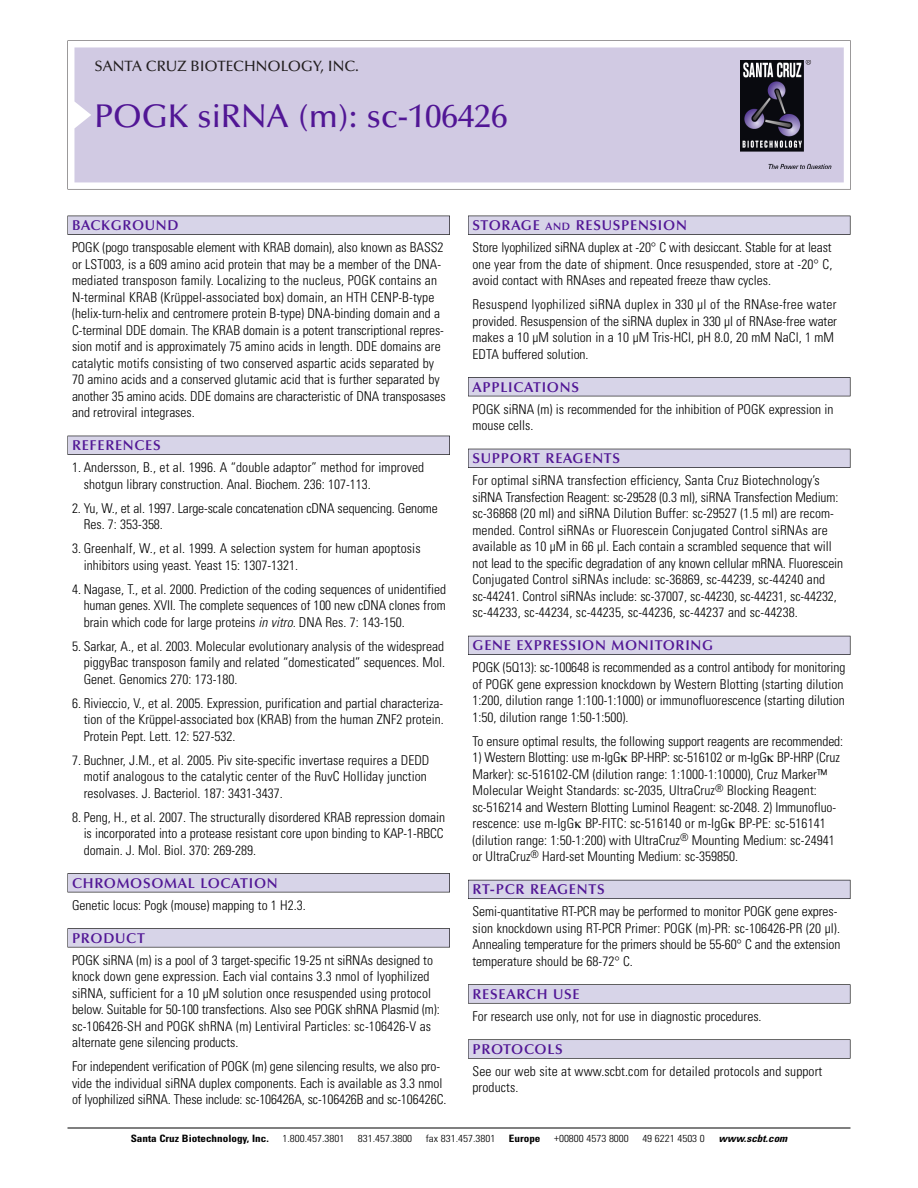
<style>
.page{position:relative;width:918px;height:1188px;background:#fff}
.page>*{position:absolute;margin:0;border:0;box-sizing:border-box;transform-origin:0 0}
.t1{font:500 33px "Optima";color:#511695}
.t2{font:500 15px "Optima";color:#231f20}
.t3{font:600 14.25px "Optima";letter-spacing:.05em;color:#511695}
.t4{font:300 condensed 13.5px/16.5px "Univers";color:#000}
.t5{font:300 condensed 10.2px "Univers";color:#000;scale:1.1 1}
.t6{font:700 condensed 10.2px "Univers";color:#000;scale:1.1 1}
.t7{font:italic 700 condensed 10.2px "Univers";color:#000;scale:1.1 1}
.s1{font-style:italic}
.s2{font-size:10.65px}
</style>
<div class="page">
<svg style="left:74px;top:41px;width:777px;height:148px"></svg>
<div style="left:74px;top:47px;width:770px;height:135px;background:#d1cae3"></div>
<img style="left:741px;top:60px;width:90px;height:108px">
<div style="left:68px;top:216px;width:382px;height:19px;background:#535256"></div>
<div style="left:68px;top:216px;width:381px;height:18px;background:#d7d4e8"></div>
<div style="left:68px;top:436px;width:382px;height:19px;background:#525156"></div>
<div style="left:68px;top:436px;width:381px;height:18px;background:#d7d4e8"></div>
<div style="left:68px;top:873px;width:382px;height:19px;background:#545357"></div>
<div style="left:68px;top:874px;width:381px;height:18px;background:#d7d4e8"></div>
<div style="left:68px;top:928px;width:382px;height:19px;background:#575659"></div>
<div style="left:68px;top:929px;width:381px;height:18px;background:#d7d4e8"></div>
<div style="left:468px;top:216px;width:382px;height:19px;background:#535256"></div>
<div style="left:468px;top:216px;width:382px;height:18px;background:#d7d4e8"></div>
<div style="left:468px;top:377px;width:382px;height:19px;background:#515155"></div>
<div style="left:468px;top:378px;width:382px;height:18px;background:#d7d4e8"></div>
<div style="left:468px;top:449px;width:382px;height:19px;background:#515057"></div>
<div style="left:468px;top:449px;width:382px;height:18px;background:#d7d4e8"></div>
<div style="left:468px;top:636px;width:382px;height:19px;background:#535259"></div>
<div style="left:468px;top:636px;width:382px;height:18px;background:#d7d4e8"></div>
<div style="left:468px;top:880px;width:382px;height:19px;background:#595860"></div>
<div style="left:468px;top:880px;width:382px;height:18px;background:#d7d4e8"></div>
<div style="left:468px;top:984px;width:382px;height:20px;background:#676767"></div>
<div style="left:468px;top:985px;width:382px;height:18px;background:#d7d4e8"></div>
<div style="left:468px;top:1039px;width:382px;height:20px;background:#666"></div>
<div style="left:468px;top:1040px;width:382px;height:18px;background:#d7d4e8"></div>
<hr style="left:68px;top:1128px;width:782px;height:1px;background:#000">
<p class="t2" style="left:94px;top:60px;width:266px">SANTA CRUZ BIOTECHNOLOGY, INC.</p>
<p class="t1" style="left:94px;top:102px;width:415px">POGK siRNA (m): sc-106426</p>
<p class="t3" style="left:72px;top:219px;width:108px">BACKGROUND</p>
<p class="t4" style="left:72px;top:240px;width:375px">POGK (pogo transposable element with KRAB domain), also known as BASS2 or LST003, is a 609 amino acid protein that may be a member of the DNA&shy;mediated transposon family. Localizing to the nucleus, POGK contains an N-terminal KRAB (Krüppel-associated box) domain, an HTH CENP-B-type (helix-turn-helix and centromere protein B-type) DNA-binding domain and a C-terminal DDE domain. The KRAB domain is a potent transcriptional repres&shy;sion motif and is approximately 75 amino acids in length. DDE domains are catalytic motifs consisting of two conserved aspartic acids separated by 70 amino acids and a conserved glutamic acid that is further separated by another 35 amino acids. DDE domains are characteristic of DNA transposases and retroviral integrases.</p>
<p class="t3" style="left:72px;top:439px;width:90px">REFERENCES</p>
<p class="t4" style="left:84px;top:460px;width:342px;text-indent:-12px">1. Andersson, B., et al. 1996. A “double adaptor” method for improved shotgun library construction. Anal. Biochem. 236: 107-113.</p>
<p class="t4" style="left:84px;top:501px;width:356px;text-indent:-12px">2. Yu, W., et al. 1997. Large-scale concatenation cDNA sequencing. Genome<br>Res. 7: 353-358.</p>
<p class="t4" style="left:84px;top:541px;width:338px;text-indent:-12px">3. Greenhalf, W., et al. 1999. A selection system for human apoptosis inhibitors using yeast. Yeast 15: 1307-1321.</p>
<p class="t4" style="left:84px;top:582px;width:364px;text-align:justify;text-indent:-12px">4. Nagase, T., et al. 2000. Prediction of the coding sequences of unidentified human genes. XVII. The complete sequences of 100 new cDNA clones from brain which code for large proteins <span class="s1">in vitro.</span>DNA Res. 7: 143-150.</p>
<p class="t4" style="left:84px;top:639px;width:363px;text-align:justify;text-indent:-12px">5. Sarkar, A., et al. 2003. Molecular evolutionary analysis of the widespread piggyBac transposon family and related “domesticated” sequences. Mol.<br>Genet. Genomics 270: 173-180.</p>
<p class="t4" style="left:84px;top:696px;width:362px;text-align:justify;text-indent:-12px">6. Rivieccio, V., et al. 2005. Expression, purification and partial characteriza&shy;tion of the Krüppel-associated box (KRAB) from the human ZNF2 protein.<br>Protein Pept. Lett. 12: 527-532.</p>
<p class="t4" style="left:84px;top:753px;width:347px;text-indent:-12px">7. Buchner, J.M., et al. 2005. Piv site-specific invertase requires a DEDD motif analogous to the catalytic center of the RuvC Holliday junction resolvases. J. Bacteriol. 187: 3431-3437.</p>
<p class="t4" style="left:84px;top:810px;width:363px;text-align:justify;text-indent:-12px">8. Peng, H., et al. 2007. The structurally disordered KRAB repression domain is incorporated into a protease resistant core upon binding to KAP-1-RBCC domain. J. Mol. Biol. 370: 269-289.</p>
<p class="t3" style="left:72px;top:877px;width:207px">CHROMOSOMAL LOCATION</p>
<p class="t4" style="left:72px;top:898px;width:235px">Genetic locus: Pogk (mouse) mapping to 1 H2.3.</p>
<p class="t3" style="left:72px;top:932px;width:74px">PRODUCT</p>
<p class="t4" style="left:72px;top:953px;width:369px">POGK siRNA (m) is a pool of 3 target-specific 19-25 nt siRNAs designed to knock down gene expression. Each vial contains 3.3 nmol of lyophilized siRNA, sufficient for a 10 µM solution once resuspended using protocol below. Suitable for 50-100 transfections. Also see POGK shRNA Plasmid (m): sc-106426-SH and POGK shRNA (m) Lentiviral Particles: sc-106426-V as alternate gene silencing products.</p>
<p class="t4" style="left:72px;top:1060px;width:376px">For independent verification of POGK (m) gene silencing results, we also pro&shy;vide the individual siRNA duplex components. Each is available as 3.3 nmol of lyophilized siRNA. These include: sc-106426A, sc-106426B and sc-106426C.</p>
<p class="t3" style="left:473px;top:219px;width:216px">STORAGE <span class="s2">AND</span> RESUSPENSION</p>
<p class="t4" style="left:473px;top:240px;width:361px;text-align:justify">Store lyophilized siRNA duplex at -20° C with desiccant. Stable for at least one year from the date of shipment. Once resuspended, store at -20° C, avoid contact with RNAses and repeated freeze thaw cycles.</p>
<p class="t4" style="left:473px;top:297px;width:366px">Resuspend lyophilized siRNA duplex in 330 µl of the RNAse-free water provided. Resuspension of the siRNA duplex in 330 µl of RNAse-free water makes a 10 µM solution in a 10 µM Tris-HCl, pH 8.0, 20 mM NaCl, 1 mM EDTA buffered solution.</p>
<p class="t3" style="left:473px;top:381px;width:108px">APPLICATIONS</p>
<p class="t4" style="left:473px;top:402px;width:362px">POGK siRNA (m) is recommended for the inhibition of POGK expression in mouse cells.</p>
<p class="t3" style="left:473px;top:452px;width:149px">SUPPORT REAGENTS</p>
<p class="t4" style="left:473px;top:474px;width:372px">For optimal siRNA transfection efficiency, Santa Cruz Biotechnology’s siRNA Transfection Reagent: sc-29528 (0.3 ml), siRNA Transfection Medium: sc-36868 (20 ml) and siRNA Dilution Buffer: sc-29527 (1.5 ml) are recom&shy;mended. Control siRNAs or Fluorescein Conjugated Control siRNAs are available as 10 µM in 66 µl. Each contain a scrambled sequence that will not lead to the specific degradation of any known cellular mRNA. Fluorescein Conjugated Control siRNAs include: sc-36869, sc-44239, sc-44240 and sc-44241. Control siRNAs include: sc-37007, sc-44230, sc-44231, sc-44232, sc-44233, sc-44234, sc-44235, sc-44236, sc-44237 and sc-44238.</p>
<p class="t3" style="left:473px;top:639px;width:242px">GENE EXPRESSION MONITORING</p>
<p class="t4" style="left:473px;top:661px;width:375px">POGK (5Q13): sc-100648 is recommended as a control antibody for monitoring of POGK gene expression knockdown by Western Blotting (starting dilution 1:200, dilution range 1:100-1:1000) or immunofluorescence (starting dilution 1:50, dilution range 1:50-1:500).</p>
<p class="t4" style="left:473px;top:734px;width:372px">To ensure optimal results, the following support reagents are recommended:</p>
<p class="t4" style="left:473px;top:751px;width:369px">1) Western Blotting: use m-IgG BP-HRP: sc-516102 or m-IgG BP-HRP (Cruz Marker): sc-516102-CM (dilution range: 1:1000-1:10000), Cruz Marker™ Molecular Weight Standards: sc-2035, UltraCruz<sup>®</sup> Blocking Reagent: sc-516214 and Western Blotting Luminol Reagent: sc-2048. 2) Immunofluo&shy;rescence: use m-IgG BP-FITC: sc-516140 or m-IgG BP-PE: sc-516141 (dilution range: 1:50-1:200) with UltraCruz<sup>®</sup> Mounting Medium: sc-24941 or UltraCruz<sup>®</sup> Hard-set Mounting Medium: sc-359850.</p>
<p class="t3" style="left:473px;top:883px;width:134px">RT-PCR REAGENTS</p>
<p class="t4" style="left:473px;top:905px;width:369px">Semi-quantitative RT-PCR may be performed to monitor POGK gene expres&shy;sion knockdown using RT-PCR Primer: POGK (m)-PR: sc-106426-PR (20 µl).<br>Annealing temperature for the primers should be 55-60° C and the extension temperature should be 68-72° C.</p>
<p class="t3" style="left:473px;top:988px;width:109px">RESEARCH USE</p>
<p class="t4" style="left:473px;top:1009px;width:291px">For research use only, not for use in diagnostic procedures.</p>
<p class="t3" style="left:473px;top:1043px;width:92px">PROTOCOLS</p>
<p class="t4" style="left:473px;top:1064px;width:351px">See our web site at www.scbt.com for detailed protocols and support products.</p>
<p class="t6" style="left:131px;top:1135px;width:127px">Santa Cruz Biotechnology, Inc.</p>
<p class="t5" style="left:282px;top:1135px;width:58px">1.800.457.3801</p>
<p class="t5" style="left:358px;top:1135px;width:51px">831.457.3800</p>
<p class="t5" style="left:426px;top:1135px;width:65px">fax 831.457.3801</p>
<p class="t6" style="left:509px;top:1135px;width:30px">Europe</p>
<p class="t5" style="left:554px;top:1135px;width:69px">+00800 4573 8000</p>
<p class="t5" style="left:642px;top:1135px;width:58px">49 6221 4503 0</p>
<p class="t7" style="left:719px;top:1135px;width:66px">www.scbt.com</p>
</div>
